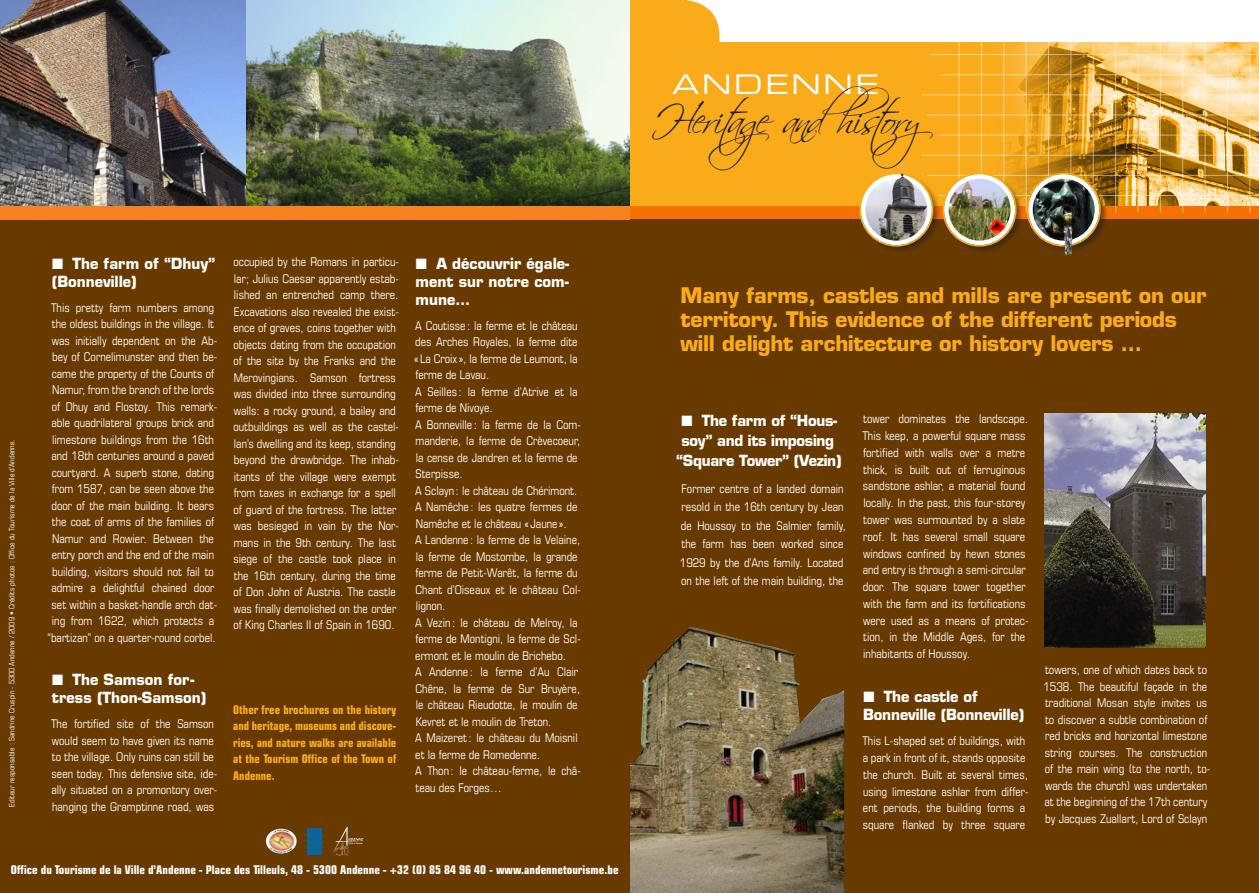
<style>
.page{position:relative;width:1259px;height:893px;background:#fff}
.page>*{position:absolute;margin:0;border:0;box-sizing:border-box;transform-origin:0 0}
.texte_courant_brun{font:40.5px "Scriptina";letter-spacing:-.095em;color:#231f20}
.tétière{font:27px "Eurostile Extended Two";letter-spacing:.1em;color:#fff}
.titre{font:700 21px/24px "Eurostile";letter-spacing:-.01em;color:#faab1a}
.soustitre{font:700 15px/18px "Eurostile";color:#fff}
.soustitre-2{font:700 15px/20px "Eurostile";letter-spacing:-.02em;color:#fff;text-align:center}
.texte_courant_blanc{font:condensed 12px/16.5px "Eurostile";color:#fff}
.texte_courant_blanc-2{font:700 condensed 12px/16.5px "Eurostile";color:#faab1a;text-align:justify}
.t1{font:700 condensed 12px "Eurostile";color:#fff}
.légende{font:condensed 7.5px "Eurostile";color:#fff}
</style>
<div class="page">
<svg style="left:687px;top:0;width:32px;height:43px"></svg>
<div style="left:629px;top:43px;width:630px;height:176px;background:#faab1a"></div>
<div style="left:629px;top:0;width:58px;height:43px;background:#faab1a"></div>
<div style="left:629px;top:206px;width:630px;height:13px;background:#f57202"></div>
<div style="left:629px;top:219px;width:630px;height:674px;background:#693a00"></div>
<img style="left:968px;top:43px;width:291px;height:163px">
<hr style="left:958px;top:0;width:1px;height:213px;background:#fff">
<hr style="left:981px;top:0;width:1px;height:213px;background:#fff">
<hr style="left:1003px;top:0;width:1px;height:213px;background:#fff">
<hr style="left:1026px;top:0;width:1px;height:213px;background:#fff">
<hr style="left:1048px;top:0;width:1px;height:213px;background:#fff">
<hr style="left:1070px;top:0;width:1px;height:213px;background:#fff">
<hr style="left:1093px;top:0;width:1px;height:213px;background:#fff">
<hr style="left:1115px;top:0;width:1px;height:213px;background:#fff">
<hr style="left:1137px;top:0;width:1px;height:213px;background:#fff">
<hr style="left:1160px;top:0;width:1px;height:213px;background:#fff">
<hr style="left:1182px;top:0;width:1px;height:213px;background:#fff">
<hr style="left:1204px;top:0;width:1px;height:213px;background:#fff">
<hr style="left:1227px;top:0;width:1px;height:213px;background:#fff">
<hr style="left:1249px;top:0;width:1px;height:213px;background:#fff">
<hr style="left:938px;top:195px;width:321px;height:1px;background:#fff">
<hr style="left:927px;top:175px;width:332px;height:1px;background:#fff">
<hr style="left:922px;top:155px;width:337px;height:1px;background:#fff">
<hr style="left:938px;top:135px;width:321px;height:1px;background:#fff">
<hr style="left:927px;top:115px;width:332px;height:1px;background:#fff">
<hr style="left:922px;top:95px;width:337px;height:1px;background:#fff">
<hr style="left:940px;top:74px;width:319px;height:1px;background:#fff">
<hr style="left:931px;top:54px;width:328px;height:1px;background:#fff">
<img style="left:630px;top:627px;width:214px;height:266px">
<img style="left:1044px;top:414px;width:161px;height:234px">
<div style="left:860px;top:174px;width:86px;height:86px;background:#231f20;opacity:.6"></div>
<img style="left:861px;top:174px;width:71px;height:71px;border-radius:35px">
<div style="left:861px;top:174px;width:71px;height:71px;border:4px solid #fff;border-radius:50%"></div>
<div style="left:943px;top:174px;width:87px;height:86px;background:#231f20;opacity:.6"></div>
<img style="left:944px;top:174px;width:71px;height:71px;border-radius:35px">
<div style="left:944px;top:174px;width:71px;height:71px;border:4px solid #fff;border-radius:50%"></div>
<div style="left:1027px;top:174px;width:87px;height:86px;background:#231f20;opacity:.6"></div>
<img style="left:1028px;top:174px;width:71px;height:71px;border-radius:35px">
<div style="left:1028px;top:174px;width:71px;height:71px;border:4px solid #fff;border-radius:50%"></div>
<div style="left:859px;top:173px;width:74px;height:74px;border:2px solid #faab1a;border-radius:50%"></div>
<div style="left:942px;top:173px;width:74px;height:74px;border:2px solid #faab1a;border-radius:50%"></div>
<div style="left:1026px;top:173px;width:74px;height:74px;border:2px solid #faab1a;border-radius:50%"></div>
<svg style="left:899px;top:162px;width:4px;height:12px"></svg>
<img style="left:1055px;top:203px;width:24px;height:54px">
<div style="left:0;top:0;width:629px;height:893px;background:#693a00"></div>
<div style="left:0;top:206px;width:629px;height:13px;background:#f58420"></div>
<img style="left:0;top:0;width:629px;height:206px">
<img style="left:266px;top:829px;width:15px;height:22px">
<div style="left:307px;top:828px;width:15px;height:27px;background:#0d62a6"></div>
<svg style="left:304px;top:834px;width:22px;height:15px"></svg>
<img style="left:332px;top:827px;width:32px;height:29px">
<p class="tétière" style="left:672px;top:66px;width:208px">ANDENNE</p>
<p class="texte_courant_brun" style="left:652px;top:95px;width:314px">Heritage andhistory</p>
<p class="légende" style="left:7px;top:806px;width:368px;rotate:-90deg">Editeur responsable : Sandrine Cruspin - 5300 Andenne / 2009 • Crédits photos : Office du Tourisme de la Ville d’Andenne.</p>
<p class="soustitre" style="left:52px;top:254px;width:165px">■ The farm of “Dhuy” (Bonneville)</p>
<p class="texte_courant_blanc" style="left:48px;top:299px;width:171px;text-align:center">This pretty farm numbers among the oldest buildings in the village. It was initially dependent on the Ab&shy;bey of Cornelimunster and then be&shy;came the property of the Counts of Namur, from the branch of the lords of Dhuy and Flostoy. This remark&shy;able quadrilateral groups brick and limestone buildings from the 16th and 18th centuries around a paved courtyard. A superb stone, dating from 1587, can be seen above the door of the main building. It bears the coat of arms of the families of Namur and Rowier. Between the entry porch and the end of the main building, visitors should not fail to admire a delightful chained door set within a basket-handle arch dat&shy;ing from 1622, which protects a “bartizan” on a quarter-round corbel.</p>
<p class="soustitre" style="left:52px;top:670px;width:156px">■ The Samson for&shy;tress (Thon-Samson)</p>
<p class="texte_courant_blanc" style="left:51px;top:715px;width:168px">The fortified site of the Samson would seem to have given its name to the village. Only ruins can still be seen today. This defensive site, ide&shy;ally situated on a promontory over&shy;hanging the Gramptinne road, was</p>
<p class="texte_courant_blanc" style="left:233px;top:253px;width:167px">occupied by the Romans in particu&shy;lar; Julius Caesar apparently estab&shy;lished an entrenched camp there.<br>Excavations also revealed the exist&shy;ence of graves, coins together with objects dating from the occupation of the site by the Franks and the Merovingians. Samson fortress was divided into three surrounding walls: a rocky ground, a bailey and outbuildings as well as the castel&shy;lan’s dwelling and its keep, standing beyond the drawbridge. The inhab&shy;itants of the village were exempt from taxes in exchange for a spell of guard of the fortress. The latter was besieged in vain by the Nor&shy;mans in the 9th century. The last siege of the castle took place in the 16th century, during the time of Don John of Austria. The castle was finally demolished on the order of King Charles II of Spain in 1690.</p>
<p class="soustitre" style="left:415px;top:254px;width:155px;text-align:justify">■ A découvrir égale&shy;ment sur notre com&shy;mune…</p>
<p class="texte_courant_blanc" style="left:414px;top:317px;width:165px;text-align:justify">A Coutisse : la ferme et le château des Arches Royales, la ferme dite « La Croix », la ferme de Leumont, la ferme de Lavau.</p>
<p class="texte_courant_blanc" style="left:415px;top:383px;width:164px">A Seilles : la ferme d’Atrive et la ferme de Nivoye.</p>
<p class="texte_courant_blanc" style="left:415px;top:416px;width:167px">A Bonneville : la ferme de la Com&shy;manderie, la ferme de Crèvecoeur, la cense de Jandren et la ferme de<br>Sterpisse.</p>
<p class="texte_courant_blanc" style="left:415px;top:482px;width:164px">A Sclayn : le château de Chérimont.</p>
<p class="texte_courant_blanc" style="left:415px;top:498px;width:164px">A Namêche : les quatre fermes de<br>Namêche et le château « Jaune ».</p>
<p class="texte_courant_blanc" style="left:415px;top:531px;width:167px">A Landenne : la ferme de la Velaine, la ferme de Mostombe, la grande ferme de Petit-Warêt, la ferme du<br>Chant d’Oiseaux et le château Col&shy;lignon.</p>
<p class="texte_courant_blanc" style="left:415px;top:614px;width:167px">A Vezin : le château de Melroy, la ferme de Montigni, la ferme de Scl&shy;ermont et le moulin de Brichebo.</p>
<p class="texte_courant_blanc" style="left:415px;top:663px;width:167px">A Andenne : la ferme d’Au Clair<br>Chêne, la ferme de Sur Bruyère, le château Rieudotte, le moulin de<br>Kevret et le moulin de Treton.</p>
<p class="texte_courant_blanc" style="left:415px;top:729px;width:164px">A Maizeret: le château du Moisnil et la ferme de Romedenne.</p>
<p class="texte_courant_blanc" style="left:415px;top:762px;width:167px">A Thon : le château-ferme, le châ&shy;teau des Forges…</p>
<p class="texte_courant_blanc-2" style="left:233px;top:701px;width:164px">Other free brochures on the history and heritage, museums and discove&shy;ries, and nature walks are available at the Tourism Office of the Town of Andenne.</p>
<p class="t1" style="left:11px;top:863px;width:609px">Office du Tourisme de la Ville d’Andenne - Place des Tilleuls, 48 - 5300 Andenne - +32 (0) 85 84 96 40 - www.andennetourisme.be</p>
<p class="titre" style="left:680px;top:283px;width:528px">Many farms, castles and mills are present on our territory. This evidence of the different periods will delight architecture or history lovers …</p>
<p class="soustitre-2" style="left:676px;top:410px;width:167px">■ The farm of “Hous&shy;soy” and its imposing “Square Tower” (Vezin)</p>
<p class="texte_courant_blanc" style="left:680px;top:479px;width:168px;line-height:18.5px">Former centre of a landed domain resold in the 16th century by Jean de Houssoy to the Salmier family, the farm has been worked since<br>1929 by the d’Ans family. Located on the left of the main building, the</p>
<p class="texte_courant_blanc" style="left:862px;top:410px;width:168px">tower dominates the landscape.<br>This keep, a powerful square mass fortified with walls over a metre thick, is built out of ferruginous sandstone ashlar, a material found locally. In the past, this four-storey tower was surmounted by a slate roof. It has several small square windows confined by hewn stones and entry is through a semi-circular door. The square tower together with the farm and its fortifications were used as a means of protec&shy;tion, in the Middle Ages, for the inhabitants of Houssoy.</p>
<p class="soustitre" style="left:863px;top:687px;width:163px">■ The castle of<br>Bonneville (Bonneville)</p>
<p class="texte_courant_blanc" style="left:862px;top:732px;width:168px">This L-shaped set of buildings, with a park in front of it, stands opposite the church. Built at several times, using limestone ashlar from differ&shy;ent periods, the building forms a square flanked by three square</p>
<p class="texte_courant_blanc" style="left:1043px;top:661px;width:168px">towers, one of which dates back to 1538. The beautiful façade in the traditional Mosan style invites us to discover a subtle combination of red bricks and horizontal limestone string courses. The construction of the main wing (to the north, to&shy;wards the church) was undertaken at the beginning of the 17th century by Jacques Zuallart, Lord of Sclayn</p>
</div>
